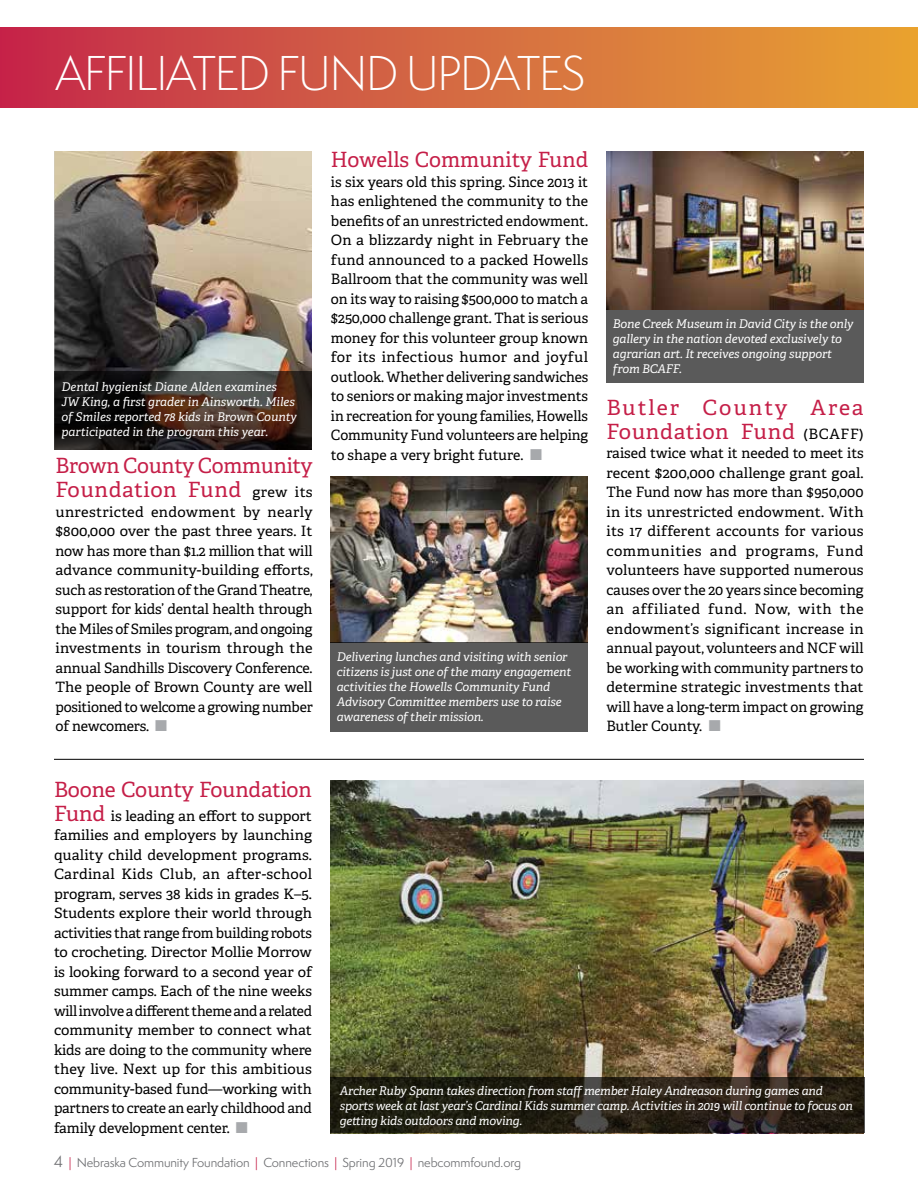
<style>
.page{position:relative;width:918px;height:1188px;background:#fff}
.page>*{position:absolute;margin:0;border:0;box-sizing:border-box;transform-origin:0 0}
.t1{font:300 45px "Semplicita Pro";letter-spacing:-.04em;color:#fff}
.t2{font:21px/24px "Adelle PE";letter-spacing:-.01em;color:#c51f48}
.t3{font:21px/24px "Adelle PE";letter-spacing:.06em;color:#c51f48}
.t4{font:14.25px/19.5px "Adelle PE";letter-spacing:-.015em;color:#000;text-align:justify}
.t5{font:italic 12px/15px "Adelle PE";letter-spacing:-.01em;color:#fff}
.t6{font:12px "Semplicita Pro";letter-spacing:-.01em;color:#6d6e71}
.s1{font-size:14.25px;color:#000}
.s2{color:#a7a9ac}
.s3{font-size:21px;color:#c51f48}
.s4{font-size:15px}
.s5{color:#c51f48}
</style>
<div class="page">
<img style="left:330px;top:781px;width:534px;height:353px">
<div style="left:0;top:27px;width:918px;height:81px;background:linear-gradient(to right,#c42b4d,#e7a533)"></div>
<img style="left:55px;top:152px;width:257px;height:298px">
<svg style="left:55px;top:371px;width:257px;height:78px;background:#2f241f"></svg>
<svg style="left:330px;top:1078px;width:534px;height:55px;background:#262116"></svg>
<hr style="left:54px;top:759px;width:810px;height:1px;background:#000">
<img style="left:330px;top:476px;width:258px;height:167px">
<div style="left:330px;top:643px;width:258px;height:89px;background:#5a5a5a"></div>
<img style="left:606px;top:152px;width:258px;height:158px">
<div style="left:606px;top:310px;width:258px;height:72px;background:#5a5a5a"></div>
<h1 class="t1" style="left:55px;top:43px;width:531px">AFFILIATED FUND UPDATES</h1>
<p class="t5" style="left:62px;top:379px;width:237px">Dental hygienist Diane Alden examines JW King, a first grader in Ainsworth. Miles of Smiles reported 78 kids in Brown County participated in the program this year.</p>
<h2 class="t2" style="left:55px;top:453px;width:259px">Brown County Community<br>Foundation Fund <span class="s1">grew its</span></h2>
<p class="t4" style="left:55px;top:501px;width:259px">unrestricted endowment by nearly $800,000 over the past three years. It now has more than $1.2 million that will advance community-building efforts, such as restoration of the Grand Theatre, support for kids’ dental health through the Miles of Smiles program, and ongoing investments in tourism through the annual Sandhills Discovery Conference.<br>The people of Brown County are well positioned to welcome a growing number of newcomers. <span class="s2">■</span></p>
<h2 class="t2" style="left:331px;top:147px;width:259px">Howells Community Fund</h2>
<p class="t4" style="left:331px;top:171px;width:259px">is six years old this spring. Since 2013 it has enlightened the community to the benefits of an unrestricted endowment.<br>On a blizzardy night in February the fund announced to a packed Howells Ballroom that the community was well on its way to raising $500,000 to match a $250,000 challenge grant. That is serious money for this volunteer group known for its infectious humor and joyful outlook. Whether delivering sandwiches to seniors or making major investments in recreation for young families, Howells Community Fund volunteers are helping to shape a very bright future. <span class="s2">■</span></p>
<p class="t5" style="left:337px;top:649px;width:236px">Delivering lunches and visiting with senior citizens is just one of the many engagement activities the Howells Community Fund Advisory Committee members use to raise awareness of their mission.</p>
<p class="t5" style="left:613px;top:316px;width:242px">Bone Creek Museum in David City is the only gallery in the nation devoted exclusively to agrarian art. It receives ongoing support from BCAFF.</p>
<h2 class="t3" style="left:606px;top:394px;width:259px">Butler County Area<br>Foundation Fund <span class="s1">(BCAFF)</span></h2>
<p class="t4" style="left:606px;top:443px;width:259px">raised twice what it needed to meet its recent $200,000 challenge grant goal.<br>The Fund now has more than $950,000 in its unrestricted endowment. With its 17 different accounts for various communities and programs, Fund volunteers have supported numerous causes over the 20 years since becoming an affiliated fund. Now, with the endowment’s significant increase in annual payout, volunteers and NCF will be working with community partners to determine strategic investments that will have a long-term impact on growing Butler County. <span class="s2">■</span></p>
<h2 class="t2" style="left:54px;top:776px;width:259px">Boone County Foundation</h2>
<p class="t4" style="left:54px;top:805px;width:260px"><span class="s3">Fund</span> is leading an effort to support families and employers by launching quality child development programs.<br>Cardinal Kids Club, an after-school program, serves 38 kids in grades K–5.<br>Students explore their world through activities that range from building robots to crocheting. Director Mollie Morrow is looking forward to a second year of summer camps. Each of the nine weeks will involve a different theme and a related community member to connect what kids are doing to the community where they live. Next up for this ambitious community-based fund—working with partners to create an early childhood and family development center. <span class="s2">■</span></p>
<p class="t5" style="left:340px;top:1083px;width:515px">Archer Ruby Spann takes direction from staff member Haley Andreason during games and sports week at last year’s Cardinal Kids summer camp. Activities in 2019 will continue to focus on getting kids outdoors and moving.</p>
<p class="t6" style="left:54px;top:1154px;width:469px"><span class="s4">4</span> <span class="s5">|</span> Nebraska Community Foundation <span class="s5">|</span> Connections <span class="s5">|</span> Spring 2019 <span class="s5">|</span> nebcommfound.org</p>
</div>
